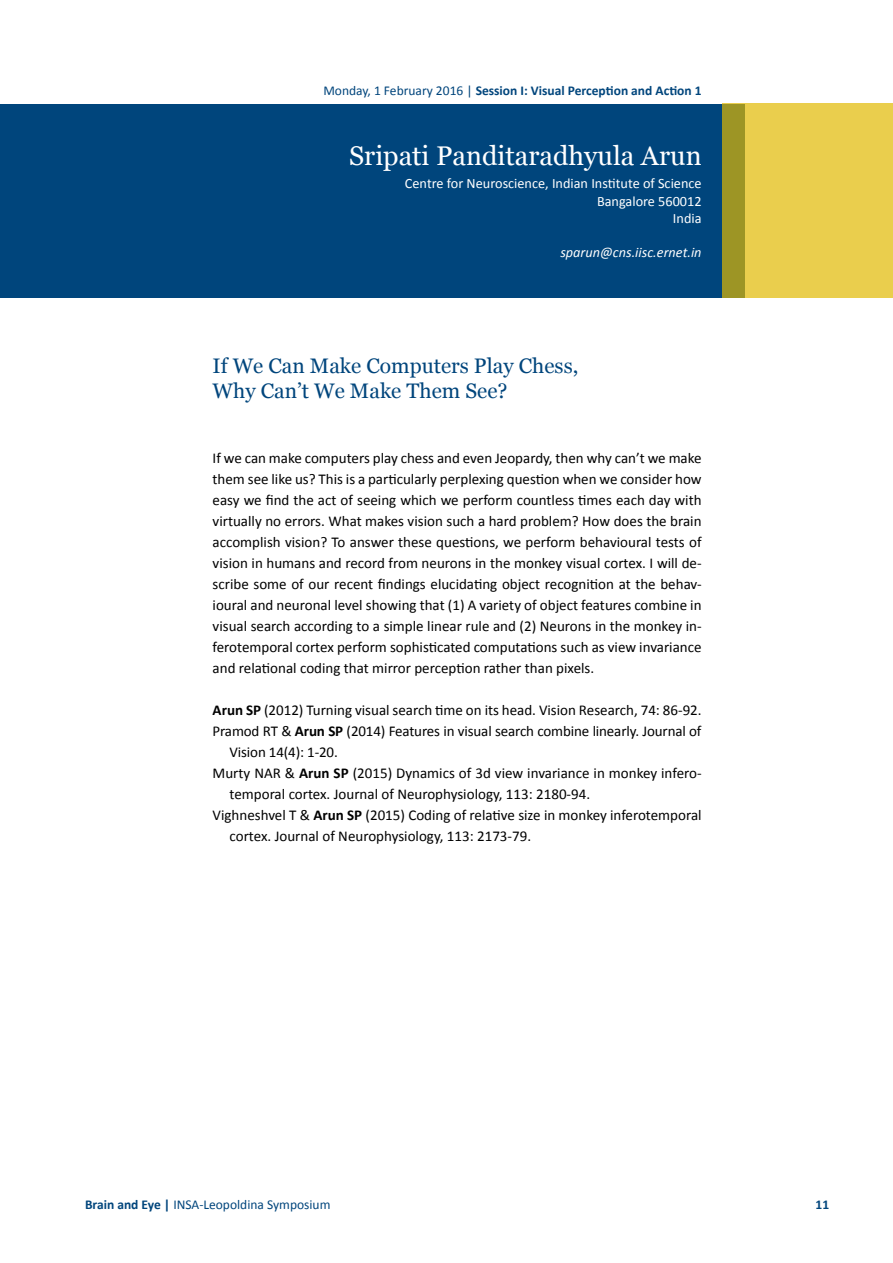
<style>
.page{position:relative;width:893px;height:1263px;background:#fff}
.page>*{position:absolute;margin:0;border:0;box-sizing:border-box;transform-origin:0 0}
.t1{font:27px "Georgia";color:#fff}
.t2{font:21px/25.2px "Georgia";color:#00457c}
.t3{font:15px/21px "Calibri";color:#000;text-align:justify}
.t4{font:14.25px/17.1px "Calibri";color:#fff;text-align:right}
.t5{font:italic 14.25px "Calibri";color:#fff}
.t6{font:700 13.5px "Calibri";color:#00457c}
.t7{font:13.5px "Calibri";color:#00457c}
.s1{font-weight:400}
.s2{font-weight:700}
</style>
<div class="page">
<div style="left:0;top:104px;width:744px;height:194px;background:#00457c"></div>
<svg style="left:723px;top:104px;width:170px;height:194px;background:#e0c647"></svg>
<p class="t6" style="left:323px;top:82px;width:380px"><span class="s1">Monday, 1 February 2016 |</span> Session I: Visual Perception and Action 1</p>
<h1 class="t1" style="left:349px;top:136px;width:354px">Sripati Panditaradhyula Arun</h1>
<p class="t4" style="left:405px;top:175px;width:298px">Centre for Neuroscience, Indian Institute of Science<br>Bangalore 560012<br>India</p>
<p class="t5" style="left:560px;top:242px;width:143px">sparun@cns.iisc.ernet.in</p>
<h2 class="t2" style="left:213px;top:352px;width:367px">If We Can Make Computers Play Chess,<br>Why Can’t We Make Them See?</h2>
<p class="t3" style="left:213px;top:447px;width:490px">If we can make computers play chess and even Jeopardy, then why can’t we make them see like us? This is a particularly perplexing question when we consider how easy we find the act of seeing which we perform countless times each day with virtually no errors. What makes vision such a hard problem? How does the brain accomplish vision? To answer these questions, we perform behavioural tests of vision in humans and record from neurons in the monkey visual cortex. I will de&shy;scribe some of our recent findings elucidating object recognition at the behav&shy;ioural and neuronal level showing that (1) A variety of object features combine in visual search according to a simple linear rule and (2) Neurons in the monkey in&shy;ferotemporal cortex perform sophisticated computations such as view invariance and relational coding that mirror perception rather than pixels.</p>
<p class="t3" style="left:213px;top:699px;width:490px"><span class="s2">Arun SP</span> (2012) Turning visual search time on its head. Vision Research, 74: 86-92.</p>
<p class="t3" style="left:213px;top:720px;width:490px">Pramod RT &amp; <span class="s2">Arun SP</span> (2014) Features in visual search combine linearly. Journal of</p>
<p class="t3" style="left:230px;top:741px;width:110px">Vision 14(4): 1-20.</p>
<p class="t3" style="left:213px;top:762px;width:490px">Murty NAR &amp; <span class="s2">Arun SP</span> (2015) Dynamics of 3d view invariance in monkey infero-</p>
<p class="t3" style="left:230px;top:783px;width:362px">temporal cortex. Journal of Neurophysiology, 113: 2180-94.</p>
<p class="t3" style="left:213px;top:804px;width:490px">Vighneshvel T &amp; <span class="s2">Arun SP</span> (2015) Coding of relative size in monkey inferotemporal</p>
<p class="t3" style="left:230px;top:825px;width:303px">cortex. Journal of Neurophysiology, 113: 2173-79.</p>
<p class="t7" style="left:85px;top:1195px;width:247px"><span class="s2">Brain and Eye |</span> INSA-Leopoldina Symposium</p>
<p class="t6" style="left:815px;top:1195px;width:15px">11</p>
</div>
